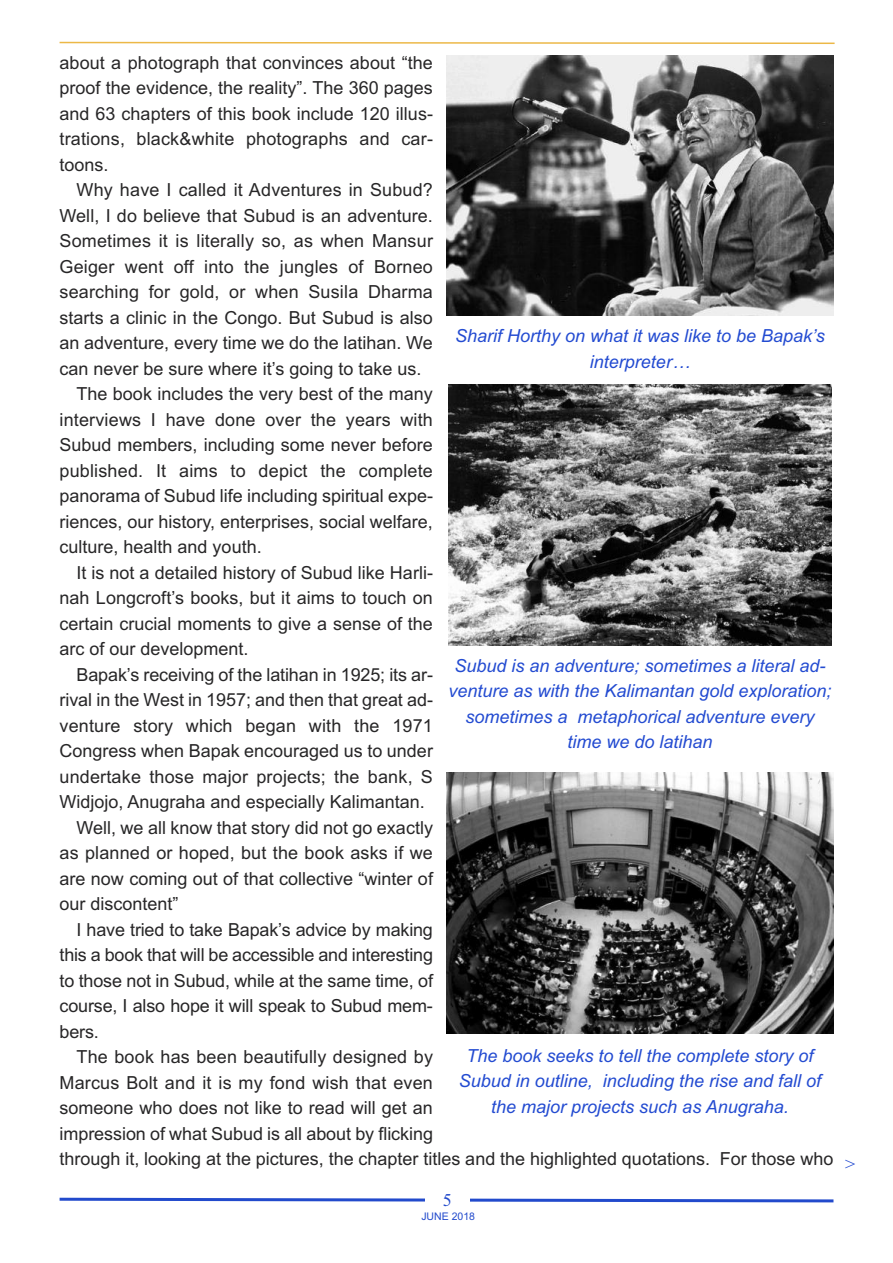
<style>
.page{position:relative;width:893px;height:1263px;background:#fff}
.page>*{position:absolute;margin:0;border:0;box-sizing:border-box;transform-origin:0 0}
.t1{font:18px/25.5px "Arial";color:#272627;text-align:justify}
.t2{font:italic 18px/25.5px "Arial";color:#234bd1;text-align:center}
.t3{font:18px "Times New Roman";color:#224acc}
.t4{font:italic 18px "Times New Roman";color:#234bd1}
.t5{font:10.5px "Arial";color:#224acc}
</style>
<div class="page">
<svg style="left:59px;top:1197px;width:775px;height:6px"></svg>
<svg style="left:59px;top:41px;width:776px;height:3px"></svg>
<div style="left:425px;top:1193px;width:44px;height:15px;background:#fff"></div>
<img style="left:446px;top:56px;width:387px;height:260px">
<img style="left:448px;top:385px;width:384px;height:260px">
<img style="left:446px;top:773px;width:387px;height:260px">
<p class="t1" style="left:60px;top:50px;width:375px">about a photograph that convinces about “the proof the evidence, the reality”. The 360 pages and 63 chapters of this book include 120 illus&shy;trations, black&amp;white photographs and car&shy;toons.</p>
<p class="t1" style="left:77px;top:177px;width:358px">Why have I called it Adventures in Subud?</p>
<p class="t1" style="left:60px;top:203px;width:375px">Well, I do believe that Subud is an adventure.</p>
<p class="t1" style="left:60px;top:228px;width:375px">Sometimes it is literally so, as when Mansur</p>
<p class="t1" style="left:60px;top:254px;width:375px">Geiger went off into the jungles of Borneo</p>
<p class="t1" style="left:60px;top:279px;width:375px">searching for gold, or when Susila Dharma</p>
<p class="t1" style="left:60px;top:305px;width:375px">starts a clinic in the Congo. But Subud is also</p>
<p class="t1" style="left:60px;top:330px;width:375px">an adventure, every time we do the latihan. We</p>
<p class="t1" style="left:60px;top:356px;width:363px">can never be sure where it’s going to take us.</p>
<p class="t1" style="left:77px;top:381px;width:358px">The book includes the very best of the many</p>
<p class="t1" style="left:60px;top:407px;width:375px">interviews I have done over the years with</p>
<p class="t1" style="left:60px;top:432px;width:375px">Subud members, including some never before</p>
<p class="t1" style="left:60px;top:458px;width:375px">published. It aims to depict the complete</p>
<p class="t1" style="left:60px;top:483px;width:375px">panorama of Subud life including spiritual expe-</p>
<p class="t1" style="left:60px;top:509px;width:375px">riences, our history, enterprises, social welfare,</p>
<p class="t1" style="left:60px;top:534px;width:204px">culture, health and youth.</p>
<p class="t1" style="left:77px;top:560px;width:358px">It is not a detailed history of Subud like Harli-</p>
<p class="t1" style="left:60px;top:585px;width:375px">nah Longcroft’s books, but it aims to touch on</p>
<p class="t1" style="left:60px;top:611px;width:375px">certain crucial moments to give a sense of the</p>
<p class="t1" style="left:60px;top:636px;width:191px">arc of our development.</p>
<p class="t1" style="left:77px;top:662px;width:358px">Bapak’s receiving of the latihan in 1925; its ar-</p>
<p class="t1" style="left:60px;top:687px;width:375px">rival in the West in 1957; and then that great ad-</p>
<p class="t1" style="left:60px;top:713px;width:375px">venture story which began with the 1971</p>
<p class="t1" style="left:60px;top:738px;width:375px">Congress when Bapak encouraged us to under</p>
<p class="t1" style="left:60px;top:764px;width:375px">undertake those major projects; the bank, S</p>
<p class="t1" style="left:60px;top:789px;width:367px">Widjojo, Anugraha and especially Kalimantan.</p>
<p class="t1" style="left:77px;top:815px;width:358px">Well, we all know that story did not go exactly</p>
<p class="t1" style="left:60px;top:840px;width:375px">as planned or hoped, but the book asks if we</p>
<p class="t1" style="left:60px;top:866px;width:375px">are now coming out of that collective “winter of</p>
<p class="t1" style="left:60px;top:891px;width:121px">our discontent”</p>
<p class="t1" style="left:77px;top:917px;width:358px">I have tried to take Bapak’s advice by making</p>
<p class="t1" style="left:60px;top:942px;width:375px">this a book that will be accessible and interesting</p>
<p class="t1" style="left:60px;top:968px;width:375px">to those not in Subud, while at the same time, of</p>
<p class="t1" style="left:60px;top:993px;width:375px">course, I also hope it will speak to Subud mem-</p>
<p class="t1" style="left:60px;top:1019px;width:41px">bers.</p>
<p class="t1" style="left:77px;top:1044px;width:358px">The book has been beautifully designed by</p>
<p class="t1" style="left:60px;top:1070px;width:375px">Marcus Bolt and it is my fond wish that even</p>
<p class="t1" style="left:60px;top:1095px;width:375px">someone who does not like to read will get an</p>
<p class="t1" style="left:60px;top:1121px;width:375px">impression of what Subud is all about by flicking</p>
<p class="t1" style="left:60px;top:1146px;width:775px">through it, looking at the pictures, the chapter titles and the highlighted quotations. For those who</p>
<p class="t2" style="left:455px;top:323px;width:371px">Sharif Horthy on what it was like to be Bapak’s interpreter…</p>
<p class="t2" style="left:448px;top:653px;width:385px">Subud is an adventure; sometimes a literal ad&shy;venture as with the Kalimantan gold exploration; sometimes a metaphorical adventure every time we do latihan</p>
<p class="t2" style="left:459px;top:1043px;width:364px">The book seeks to tell the complete story of<br>Subud in outline, including the rise and fall of the major projects such as Anugraha.</p>
<p class="t3" style="left:443px;top:1189px;width:10px">5</p>
<p class="t5" style="left:421px;top:1210px;width:55px">JUNE 2018</p>
<p class="t4" style="left:845px;top:1153px;width:14px">&gt;</p>
</div>
